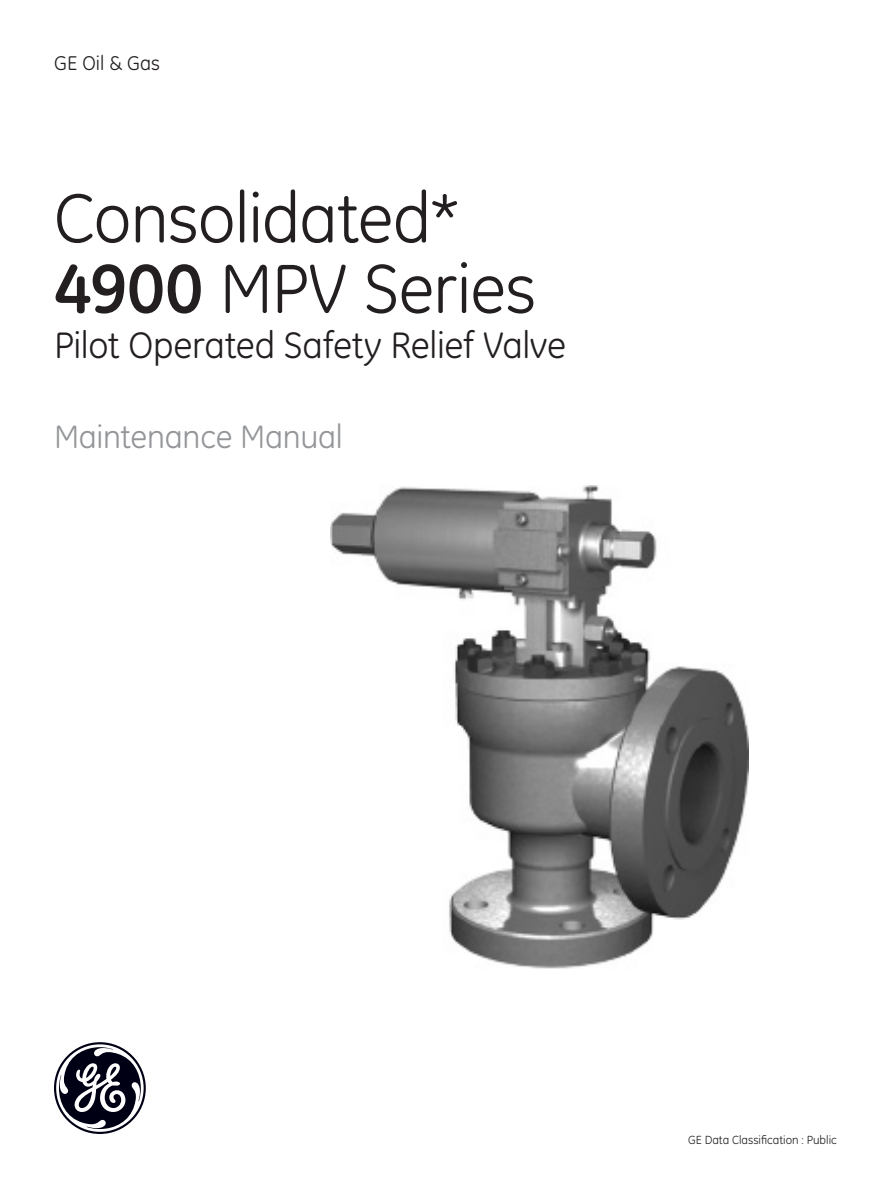
<style>
.page{position:relative;width:891px;height:1188px;background:#fff}
.page>*{position:absolute;margin:0;border:0;box-sizing:border-box;transform-origin:0 0}
.t1{font:70.5px "GE Inspira";letter-spacing:-.015em;color:#231f20}
.t2{font:37.5px "GE Inspira";letter-spacing:-.01em;color:#231f20}
.t3{font:33px "GE Inspira";letter-spacing:-.01em;color:#939598}
.GE_Market{font:20.25px "GE Inspira";color:#231f20}
.t4{font:12px "GE Inspira";color:#231f20}
.s1{font-weight:700}
</style>
<div class="page">
<img style="left:331px;top:485px;width:417px;height:484px">
<svg style="left:54px;top:1042px;width:92px;height:92px"></svg>
<p class="GE_Market" style="left:54px;top:51px;width:108px">GE Oil &amp; Gas</p>
<p class="t1" style="left:54px;top:177px;width:407px">Consolidated*</p>
<p class="t1" style="left:54px;top:248px;width:484px"><span class="s1">4900</span> MPV Series</p>
<p class="t2" style="left:54px;top:323px;width:514px">Pilot Operated Safety Relief Valve</p>
<p class="t3" style="left:54px;top:417px;width:290px">Maintenance Manual</p>
<p class="t4" style="left:688px;top:1133px;width:150px">GE Data Classification : Public</p>
</div>
